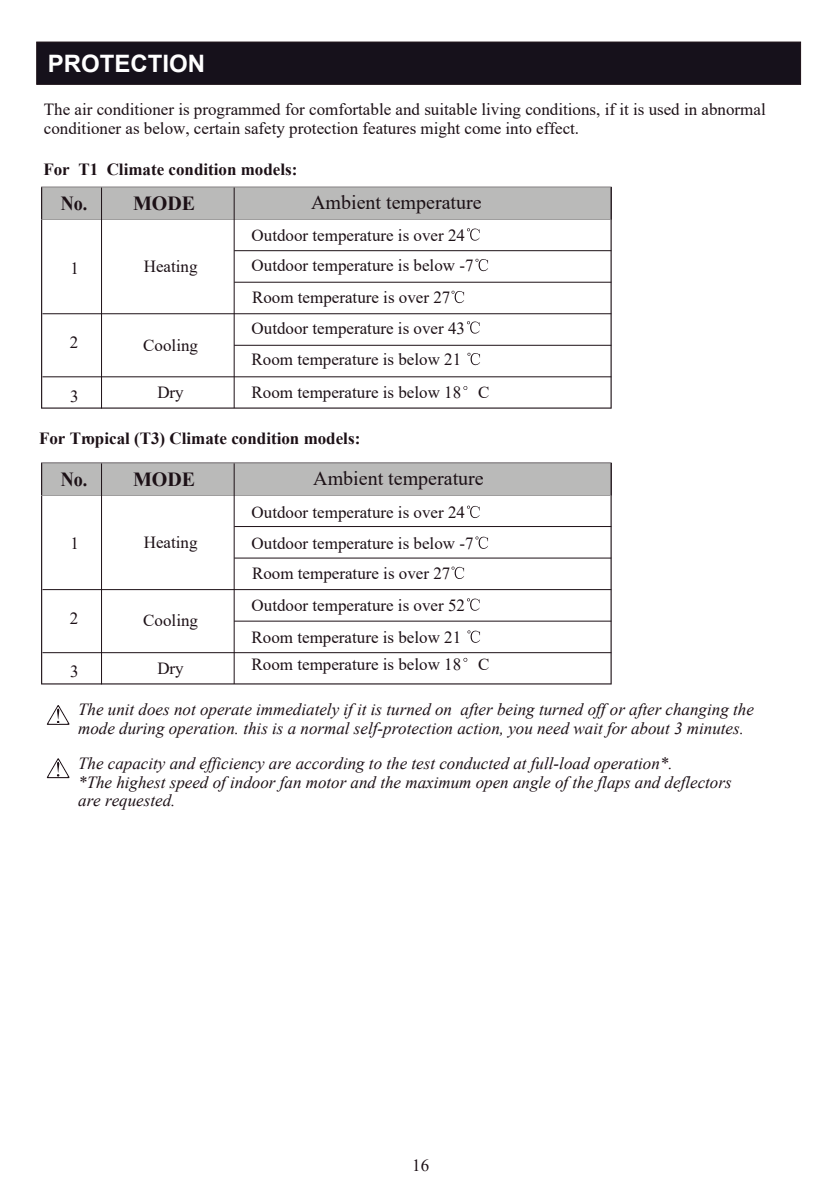
<style>
.page{position:relative;width:840px;height:1192px;background:#fff}
.page>*{position:absolute;margin:0;border:0;box-sizing:border-box;transform-origin:0 0}
.t1{font:700 24px "Arial";color:#fff}
.t2{font:20px "Times New Roman";color:#1c1016}
.t3{font:700 20px "Times New Roman";color:#1c1016;scale:.91 1}
.t4{font:17px/18.8px "Times New Roman";color:#1c1016}
.t5{font:italic 17px/18.8px "Times New Roman";color:#1c1016}
.t6{font:700 17px "Times New Roman";color:#1c1016}
</style>
<div class="page">
<div style="left:37px;top:42px;width:764px;height:43px;background:#16111b;border:1px solid #1c1016"></div>
<svg style="left:41px;top:187px;width:571px;height:222px"></svg>
<hr style="left:234px;top:188px;width:1px;height:220px;background:#1c1016">
<hr style="left:101px;top:188px;width:1px;height:221px;background:#1c1016">
<svg style="left:41px;top:463px;width:571px;height:221px"></svg>
<svg style="left:47px;top:705px;width:23px;height:20px"></svg>
<svg style="left:47px;top:758px;width:23px;height:20px"></svg>
<h1 class="t1" style="left:48px;top:47px;width:159px">PROTECTION</h1>
<p class="t4" style="left:44px;top:100px;width:723px">The air conditioner is programmed for comfortable and suitable living conditions, if it is used in abnormal conditioner as below, certain safety protection features might come into effect.</p>
<p class="t6" style="left:43px;top:157px;width:256px">For T1 Climate condition models:</p>
<p class="t3" style="left:61px;top:189px;width:149px">No. MODE</p>
<p class="t2" style="left:311px;top:189px;width:172px">Ambient temperature</p>
<p class="t4" style="left:252px;top:225px;width:215px">Outdoor temperature is over 24</p>
<p class="t4" style="left:71px;top:258px;width:10px">1</p>
<p class="t4" style="left:252px;top:256px;width:223px">Outdoor temperature is below -7</p>
<p class="t4" style="left:144px;top:257px;width:55px">Heating</p>
<p class="t4" style="left:70px;top:332px;width:10px">2</p>
<p class="t4" style="left:70px;top:386px;width:10px">3</p>
<p class="t4" style="left:143px;top:335px;width:56px">Cooling</p>
<p class="t4" style="left:157px;top:382px;width:28px">Dry</p>
<p class="t4" style="left:252px;top:288px;width:200px">Room temperature is over 27</p>
<p class="t4" style="left:252px;top:312px;width:215px;line-height:31.6px">Outdoor temperature is over 43<br>Room temperature is below 21</p>
<p class="t4" style="left:252px;top:383px;width:239px">Room temperature is below 18 C</p>
<p class="t6" style="left:39px;top:426px;width:323px">For Tropical (T3) Climate condition models:</p>
<p class="t3" style="left:61px;top:465px;width:149px">No. MODE</p>
<p class="t4" style="left:71px;top:534px;width:10px">1</p>
<p class="t4" style="left:70px;top:608px;width:10px">2</p>
<p class="t4" style="left:70px;top:662px;width:10px">3</p>
<p class="t4" style="left:144px;top:533px;width:55px">Heating</p>
<p class="t4" style="left:143px;top:611px;width:56px">Cooling</p>
<p class="t4" style="left:157px;top:658px;width:28px">Dry</p>
<p class="t2" style="left:313px;top:464px;width:172px">Ambient temperature</p>
<p class="t4" style="left:252px;top:503px;width:215px">Outdoor temperature is over 24</p>
<p class="t4" style="left:252px;top:533px;width:223px">Outdoor temperature is below -7</p>
<p class="t4" style="left:252px;top:563px;width:200px">Room temperature is over 27</p>
<p class="t4" style="left:252px;top:589px;width:215px;line-height:32px">Outdoor temperature is over 52<br>Room temperature is below 21</p>
<p class="t4" style="left:252px;top:655px;width:239px">Room temperature is below 18 C</p>
<p class="t5" style="left:78px;top:700px;width:677px">The unit does not operate immediately if it is turned on after being turned off or after changing the mode during operation. this is a normal self-protection action, you need wait for about 3 minutes.</p>
<p class="t5" style="left:78px;top:753px;width:655px">The capacity and efficiency are according to the test conducted at full-load operation*.<br>*The highest speed of indoor fan motor and the maximum open angle of the flaps and deflectors are requested.</p>
<p class="t4" style="left:412px;top:1155px;width:18px">16</p>
</div>
